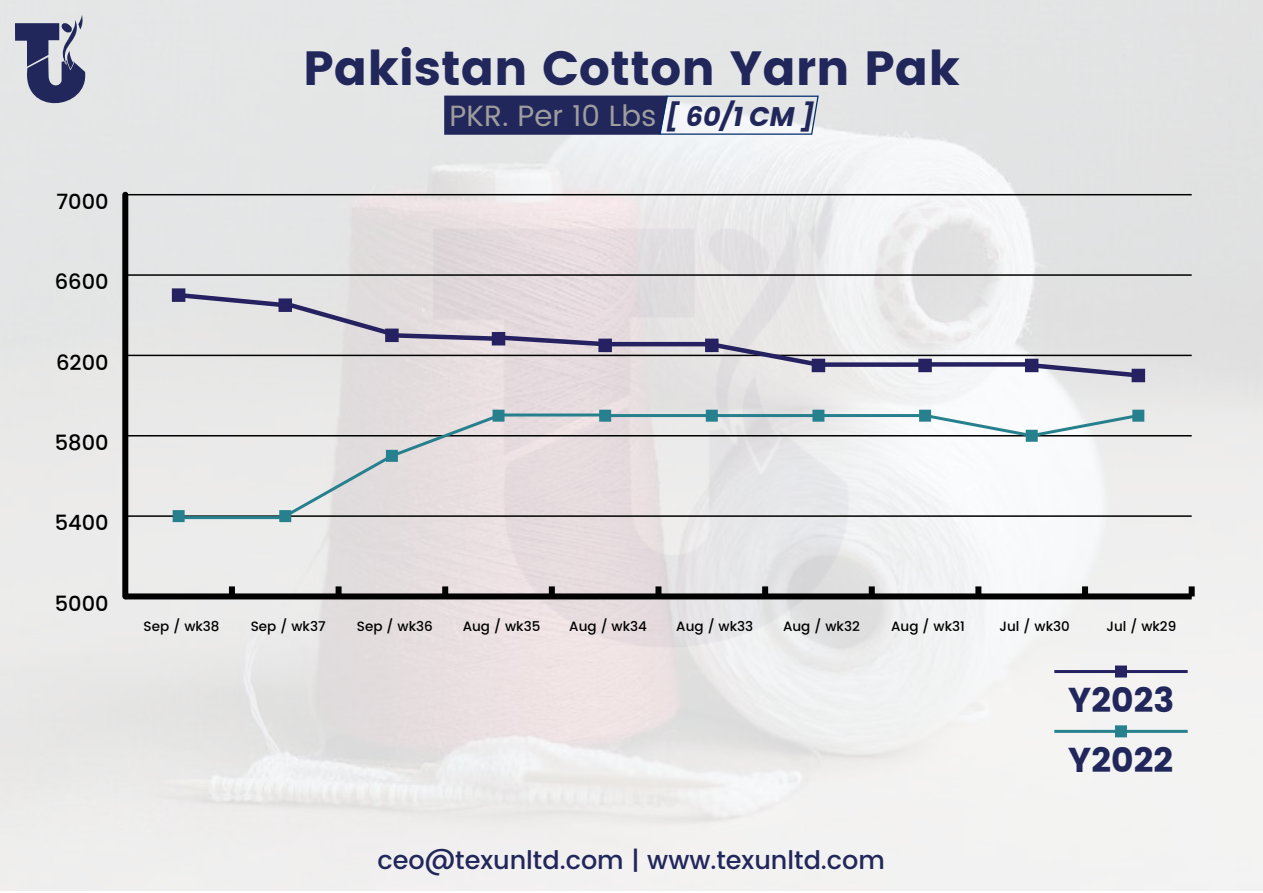
<style>
.page{position:relative;width:1263px;height:893px;background:#fff}
.page>*{position:absolute;margin:0;border:0;box-sizing:border-box;transform-origin:0 0}
.t1{font:700 48px "Poppins";color:#21275b}
.t2{font:700 34.5px/60.3px "Poppins";color:#21275b}
.t3{font:29.25px "Poppins";color:#9e9e9e}
.t4{font:500 25.5px "Poppins";color:#21275b}
.t5{font:500 21px "Poppins";color:#000}
.t6{font:500 13.5px "Poppins";color:#000}
.s1{font-weight:700;font-style:italic;font-size:27px;color:#21275b}
</style>
<div class="page">
<img style="left:0;top:0;width:1263px;height:890px">
<img style="left:366px;top:187px;width:531px;height:519px">
<svg style="left:15px;top:15px;width:74px;height:102px;background:#9296ab"></svg>
<svg style="left:444px;top:96px;width:375px;height:39px"></svg>
<div style="left:125px;top:593px;width:1067px;height:6px;background:#000"></div>
<div style="left:229px;top:586px;width:6px;height:10px;background:#000"></div>
<div style="left:336px;top:586px;width:6px;height:10px;background:#000"></div>
<div style="left:442px;top:586px;width:6px;height:10px;background:#000"></div>
<div style="left:549px;top:586px;width:6px;height:10px;background:#000"></div>
<div style="left:655px;top:586px;width:6px;height:10px;background:#000"></div>
<div style="left:762px;top:586px;width:6px;height:10px;background:#000"></div>
<div style="left:869px;top:586px;width:6px;height:10px;background:#000"></div>
<div style="left:975px;top:586px;width:6px;height:10px;background:#000"></div>
<div style="left:1082px;top:586px;width:6px;height:10px;background:#000"></div>
<div style="left:1189px;top:586px;width:6px;height:10px;background:#000"></div>
<div style="left:122px;top:195px;width:6px;height:401px;background:#000"></div>
<hr style="left:125px;top:515px;width:1067px;height:2px;background:#000">
<hr style="left:125px;top:435px;width:1067px;height:1px;background:#000">
<hr style="left:125px;top:355px;width:1067px;height:1px;background:#000">
<hr style="left:125px;top:274px;width:1067px;height:2px;background:#000">
<hr style="left:125px;top:194px;width:1067px;height:1px;background:#000">
<hr style="left:1054px;top:670px;width:134px;height:3px;background:#262261">
<svg style="left:174px;top:290px;width:436px;height:59px;background:#d7d1d7"></svg>
<hr style="left:605px;top:342px;width:107px;height:4px;background:#262261">
<svg style="left:706px;top:339px;width:118px;height:31px;background:#c4c2ca"></svg>
<div style="left:818px;top:362px;width:107px;height:5px;background:#262261"></div>
<div style="left:925px;top:362px;width:106px;height:5px;background:#262261"></div>
<svg style="left:1027px;top:360px;width:116px;height:20px;background:#bebdca"></svg>
<hr style="left:1054px;top:730px;width:134px;height:3px;background:#26808d">
<hr style="left:179px;top:516px;width:106px;height:3px;background:#26808d">
<svg style="left:281px;top:412px;width:221px;height:108px;background:#dbd7d9"></svg>
<hr style="left:498px;top:413px;width:107px;height:3px;background:#26808d">
<hr style="left:605px;top:414px;width:107px;height:3px;background:#26808d">
<hr style="left:712px;top:414px;width:106px;height:3px;background:#26808d">
<hr style="left:818px;top:414px;width:107px;height:3px;background:#26808d">
<svg style="left:921px;top:412px;width:221px;height:27px"></svg>
<div style="left:1115px;top:665px;width:12px;height:12px;background:#262261"></div>
<div style="left:172px;top:288px;width:13px;height:14px;background:#262261;border:4px solid #262261"></div>
<div style="left:278px;top:298px;width:14px;height:14px;background:#262261;border:4px solid #262261"></div>
<div style="left:385px;top:329px;width:14px;height:13px;background:#262261;border:4px solid #262261"></div>
<div style="left:492px;top:332px;width:13px;height:13px;background:#262261"></div>
<div style="left:598px;top:339px;width:14px;height:13px;background:#262261"></div>
<div style="left:705px;top:339px;width:13px;height:13px;background:#262261"></div>
<div style="left:812px;top:359px;width:13px;height:13px;background:#262261"></div>
<div style="left:918px;top:359px;width:14px;height:13px;background:#262261"></div>
<div style="left:1025px;top:359px;width:13px;height:13px;background:#262261"></div>
<div style="left:1131px;top:369px;width:14px;height:13px;background:#262261"></div>
<div style="left:1115px;top:725px;width:12px;height:12px;background:#26808d"></div>
<div style="left:173px;top:510px;width:12px;height:12px;background:#26808d;border:3px solid #26808d"></div>
<div style="left:279px;top:510px;width:12px;height:12px;background:#26808d;border:3px solid #26808d"></div>
<div style="left:386px;top:450px;width:12px;height:12px;background:#26808d;border:3px solid #26808d"></div>
<div style="left:492px;top:410px;width:12px;height:12px;background:#26808d;border:3px solid #26808d"></div>
<div style="left:599px;top:410px;width:12px;height:12px;background:#26808d;border:3px solid #26808d"></div>
<div style="left:706px;top:410px;width:12px;height:12px;background:#26808d;border:3px solid #26808d"></div>
<div style="left:812px;top:410px;width:12px;height:12px;background:#26808d;border:3px solid #26808d"></div>
<div style="left:919px;top:410px;width:12px;height:12px;background:#26808d;border:3px solid #26808d"></div>
<div style="left:1026px;top:430px;width:12px;height:12px;background:#26808d;border:3px solid #26808d"></div>
<div style="left:1132px;top:410px;width:12px;height:12px;background:#26808d;border:3px solid #26808d"></div>
<h3 class="t5" style="left:56px;top:186px;width:54px">7000</h3>
<h3 class="t5" style="left:55px;top:266px;width:55px">6600</h3>
<h3 class="t5" style="left:56px;top:347px;width:54px">6200</h3>
<h3 class="t5" style="left:55px;top:427px;width:55px">5800</h3>
<h3 class="t5" style="left:55px;top:507px;width:55px">5400</h3>
<h3 class="t5" style="left:55px;top:588px;width:55px">5000</h3>
<h1 class="t1" style="left:303px;top:40px;width:658px">Pakistan Cotton Yarn Pak</h1>
<h3 class="t3" style="left:450px;top:94px;width:366px">PKR. Per 10 Lbs <span class="s1">[ 60/1 CM ]</span></h3>
<p class="t6" style="left:144px;top:616px;width:77px">Sep / wk38</p>
<p class="t6" style="left:251px;top:616px;width:76px">Sep / wk37</p>
<p class="t6" style="left:357px;top:616px;width:77px">Sep / wk36</p>
<p class="t6" style="left:463px;top:616px;width:79px">Aug / wk35</p>
<p class="t6" style="left:569px;top:616px;width:79px">Aug / wk34</p>
<p class="t6" style="left:676px;top:616px;width:79px">Aug / wk33</p>
<p class="t6" style="left:783px;top:616px;width:78px">Aug / wk32</p>
<p class="t6" style="left:891px;top:616px;width:75px">Aug / wk31</p>
<p class="t6" style="left:999px;top:616px;width:72px">Jul / wk30</p>
<p class="t6" style="left:1106px;top:616px;width:71px">Jul / wk29</p>
<h3 class="t4" style="left:377px;top:841px;width:509px">ceo@texunltd.com | www.texunltd.com</h3>
<h2 class="t2" style="left:1068px;top:670px;width:108px">Y2023<br>Y2022</h2>
</div>
